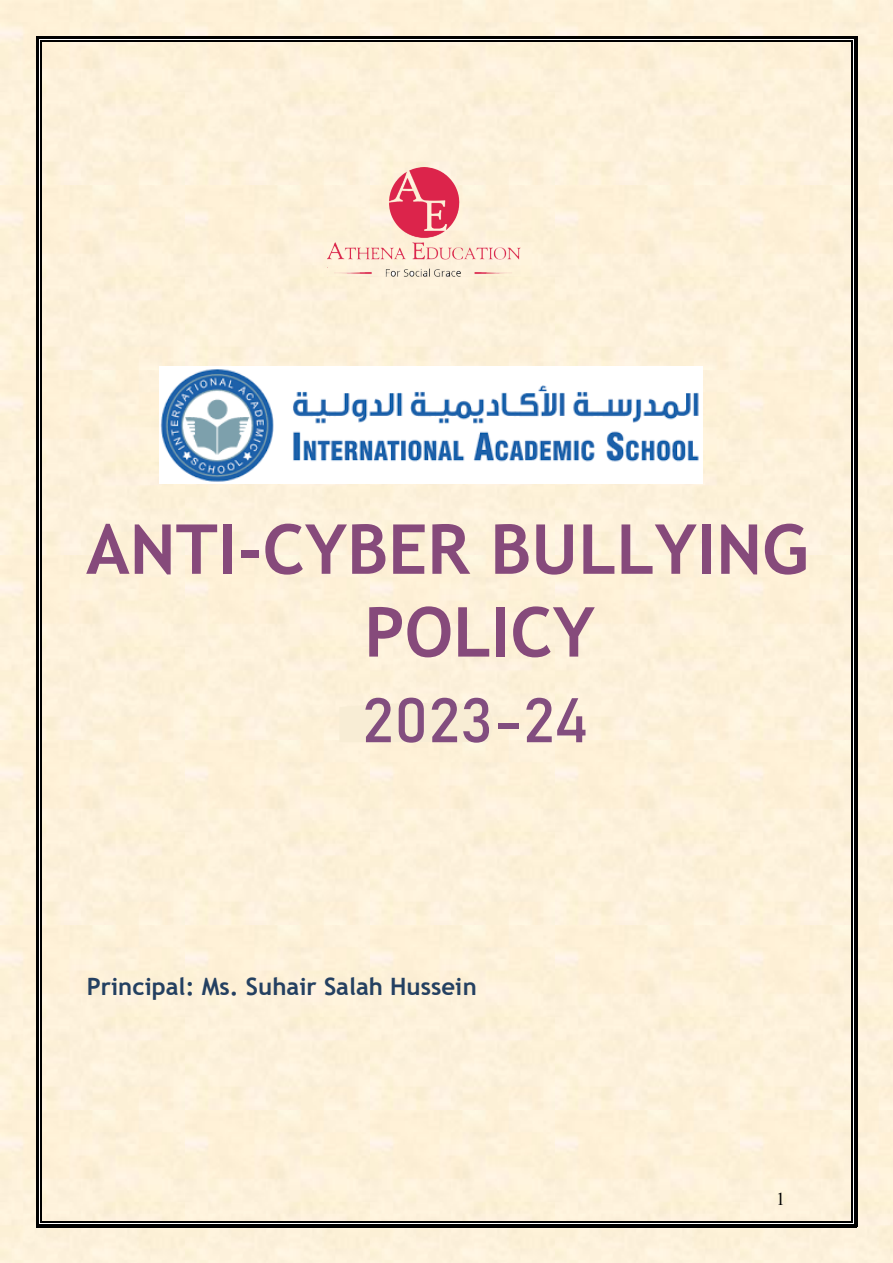
<style>
.page{position:relative;width:893px;height:1263px;background:#fdf1da}
.page>*{position:absolute;margin:0;border:0;box-sizing:border-box;transform-origin:0 0}
.t1{font:700 69px/82.8px "Trebuchet MS";color:#864a7b}
.t2{font:62.1px "Bahnschrift";color:#824d7f}
.t3{font:42px "Trebuchet MS";color:#864a7b}
.t4{font:700 24px "Trebuchet MS";color:#244061}
.t5{font:18px "Times New Roman";color:#000}
</style>
<div class="page">
<img style="left:327px;top:167px;width:194px;height:113px">
<img style="left:159px;top:367px;width:544px;height:117px">
<svg style="left:36px;top:36px;width:5px;height:5px"></svg>
<hr style="left:41px;top:36px;width:811px;height:3px;background:#000">
<hr style="left:41px;top:39px;width:811px;height:1px;background:#fff">
<hr style="left:41px;top:40px;width:811px;height:1px;background:#000">
<svg style="left:852px;top:36px;width:5px;height:5px"></svg>
<hr style="left:36px;top:41px;width:3px;height:1181px;background:#000">
<hr style="left:39px;top:41px;width:1px;height:1181px;background:#fff">
<hr style="left:40px;top:41px;width:1px;height:1181px;background:#000">
<hr style="left:854px;top:41px;width:3px;height:1181px;background:#000">
<hr style="left:853px;top:41px;width:1px;height:1181px;background:#fff">
<hr style="left:852px;top:41px;width:1px;height:1181px;background:#000">
<svg style="left:36px;top:1222px;width:5px;height:5px"></svg>
<hr style="left:41px;top:1224px;width:811px;height:3px;background:#000">
<hr style="left:41px;top:1223px;width:811px;height:1px;background:#fff">
<hr style="left:41px;top:1222px;width:811px;height:1px;background:#000">
<svg style="left:852px;top:1222px;width:5px;height:5px"></svg>
<h1 class="t1" style="left:364px;top:508px;width:446px;text-indent:-278px">ANTI-CYBER BULLYING<br>POLICY</h1>
<h2 class="t2" style="left:362px;top:681px;width:228px">2023-24</h2>
<h3 class="t3" style="left:345px;top:698px;width:149px">2022-23</h3>
<p class="t4" style="left:87px;top:971px;width:392px">Principal: Ms. Suhair Salah Hussein</p>
<p class="t5" style="left:776px;top:1187px;width:10px">1</p>
</div>
